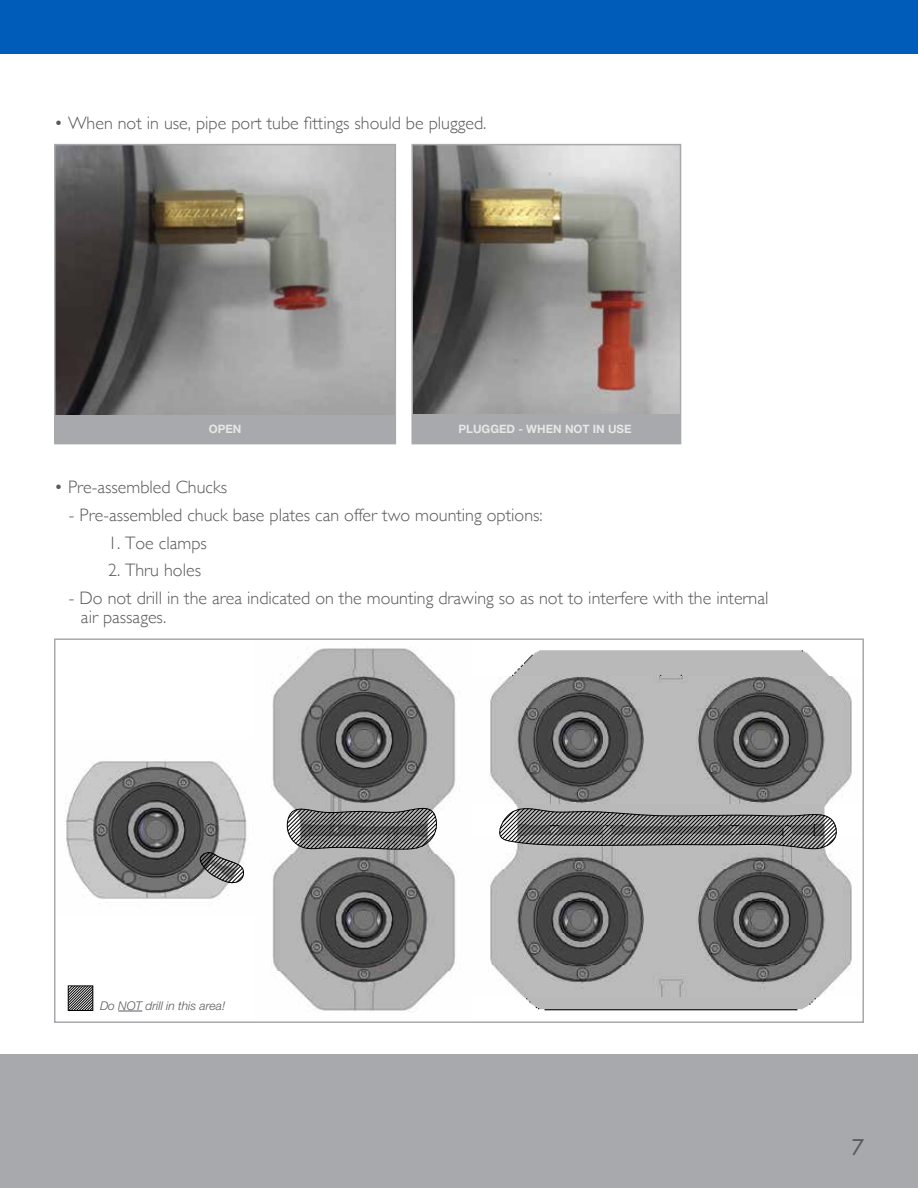
<style>
.page{position:relative;width:918px;height:1188px;background:#fff}
.page>*{position:absolute;margin:0;border:0;box-sizing:border-box;transform-origin:0 0}
.t1{font:21px "Futura";color:#58595b}
.t2{font:300 18px/19.5px "Gill Sans";color:#58595b}
.t3{font:italic 300 12px "Helvetica Neue";color:#58595b}
.t4{font:700 11.55px "Helvetica Neue";color:#e7e7e7}
</style>
<div class="page">
<div style="left:0;top:0;width:918px;height:54px;background:#005cb9"></div>
<div style="left:0;top:1054px;width:918px;height:134px;background:#a7a9ac"></div>
<img style="left:57px;top:147px;width:336px;height:268px">
<div style="left:54px;top:144px;width:342px;height:300px;border:2px solid #a7a9ac"></div>
<img style="left:414px;top:147px;width:264px;height:268px">
<div style="left:411px;top:144px;width:270px;height:300px;border:2px solid #a7a9ac"></div>
<img style="left:65px;top:761px;width:179px;height:138px">
<img style="left:271px;top:648px;width:189px;height:365px">
<img style="left:489px;top:650px;width:363px;height:361px">
<svg style="left:199px;top:807px;width:638px;height:77px"></svg>
<div style="left:54px;top:638px;width:810px;height:385px;border:2px solid #a7a9ac"></div>
<svg style="left:118px;top:1011px;width:24px;height:1px"></svg>
<div style="left:412px;top:415px;width:268px;height:28px;background:#a7a9ac"></div>
<div style="left:54px;top:415px;width:342px;height:29px;background:#a7a9ac"></div>
<div style="left:68px;top:986px;width:25px;height:25px;border:1px solid #000"></div>
<svg style="left:68px;top:986px;width:25px;height:24px"></svg>
<p class="t2" style="left:54px;top:113px;width:434px">• When not in use, pipe port tube fittings should be plugged.</p>
<p class="t4" style="left:209px;top:422px;width:34px">OPEN</p>
<p class="t4" style="left:458px;top:422px;width:175px">PLUGGED - WHEN NOT IN USE</p>
<p class="t2" style="left:54px;top:477px;width:175px">• Pre-assembled Chucks</p>
<p class="t2" style="left:69px;top:505px;width:475px">- Pre-assembled chuck base plates can offer two mounting options:</p>
<p class="t2" style="left:108px;top:532px;width:100px">1. Toe clamps</p>
<p class="t2" style="left:108px;top:560px;width:95px">2. Thru holes</p>
<p class="t2" style="left:81px;top:587px;width:689px;text-indent:-12px">- Do not drill in the area indicated on the mounting drawing so as not to interfere with the internal air passages.</p>
<p class="t3" style="left:100px;top:998px;width:127px">Do NOT drill in this area!</p>
<p class="t1" style="left:852px;top:1134px;width:14px">7</p>
</div>
